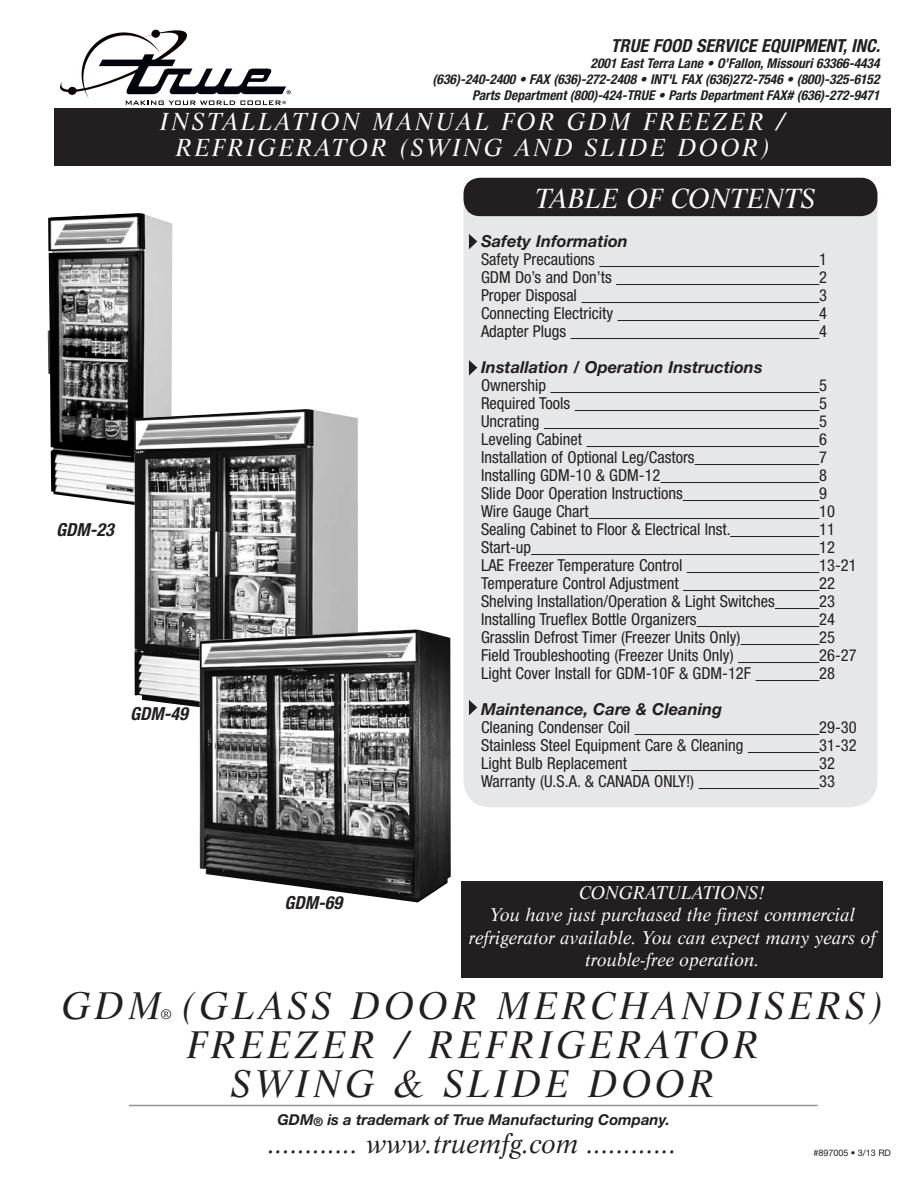
<style>
.page{position:relative;width:918px;height:1188px;background:#fff}
.page>*{position:absolute;margin:0;border:0;box-sizing:border-box;transform-origin:0 0}
.t1{font:italic 37.5px "Life LT Std";letter-spacing:.1em;color:#231f20}
.t2{font:italic 27px "Life LT Std";color:#231f20}
.t3{font:italic 27px "Life LT Std";color:#fff}
.t4{font:italic 24px "Life LT Std";letter-spacing:.1em;color:#fff}
.t5{font:italic 18px "Life LT Std";color:#fff}
.t6{font:italic 700 condensed 18px "Helvetica Neue LT Std";color:#231f20}
.t7{font:condensed 16.5px "Helvetica Neue LT Std";color:#231f20}
.t8{font:italic 700 16.5px "Helvetica Neue LT Std";color:#231f20}
.t9{font:italic 700 15px "Helvetica Neue LT Std";color:#231f20}
.t10{font:italic 700 condensed 13.5px "Helvetica Neue LT Std";color:#231f20}
.t11{font:italic 13.5px "Life LT Std";color:#231f20}
.t12{font:9px "Helvetica Neue LT Std";color:#231f20}
.s1{font-size:12px}
</style>
<div class="page">
<div style="left:464px;top:180px;width:414px;height:627px;background:#e6e7e9;border-radius:27px"></div>
<div style="left:464px;top:178px;width:414px;height:38px;background:#231f20;border-radius:16px"></div>
<hr style="left:599px;top:266px;width:220px;height:1px;background:#231f20">
<hr style="left:616px;top:284px;width:203px;height:1px;background:#231f20">
<hr style="left:581px;top:302px;width:238px;height:1px;background:#231f20">
<hr style="left:617px;top:320px;width:202px;height:1px;background:#231f20">
<hr style="left:571px;top:338px;width:248px;height:1px;background:#231f20">
<hr style="left:550px;top:392px;width:269px;height:1px;background:#231f20">
<hr style="left:575px;top:410px;width:244px;height:1px;background:#231f20">
<hr style="left:544px;top:428px;width:275px;height:1px;background:#231f20">
<hr style="left:587px;top:446px;width:232px;height:1px;background:#231f20">
<hr style="left:695px;top:464px;width:124px;height:1px;background:#231f20">
<hr style="left:661px;top:482px;width:158px;height:1px;background:#231f20">
<hr style="left:683px;top:500px;width:136px;height:1px;background:#231f20">
<hr style="left:589px;top:518px;width:230px;height:1px;background:#231f20">
<hr style="left:730px;top:536px;width:89px;height:1px;background:#231f20">
<hr style="left:531px;top:554px;width:288px;height:1px;background:#231f20">
<hr style="left:687px;top:572px;width:132px;height:1px;background:#231f20">
<hr style="left:683px;top:590px;width:136px;height:1px;background:#231f20">
<hr style="left:775px;top:608px;width:44px;height:1px;background:#231f20">
<hr style="left:697px;top:626px;width:122px;height:1px;background:#231f20">
<hr style="left:740px;top:644px;width:79px;height:1px;background:#231f20">
<hr style="left:738px;top:662px;width:81px;height:1px;background:#231f20">
<hr style="left:756px;top:680px;width:63px;height:1px;background:#231f20">
<hr style="left:635px;top:734px;width:184px;height:1px;background:#231f20">
<hr style="left:748px;top:752px;width:71px;height:1px;background:#231f20">
<hr style="left:631px;top:770px;width:188px;height:1px;background:#231f20">
<hr style="left:699px;top:788px;width:120px;height:1px;background:#231f20">
<div style="left:54px;top:108px;width:837px;height:57px;background:#231f20"></div>
<svg style="left:469px;top:234px;width:8px;height:15px"></svg>
<svg style="left:469px;top:360px;width:8px;height:16px"></svg>
<svg style="left:469px;top:700px;width:8px;height:15px"></svg>
<img style="left:48px;top:213px;width:125px;height:292px">
<hr style="left:129px;top:1105px;width:689px;height:1px;background:#939598">
<div style="left:461px;top:881px;width:422px;height:97px;background:#231f20"></div>
<img style="left:134px;top:409px;width:224px;height:312px">
<img style="left:200px;top:629px;width:251px;height:273px">
<svg style="left:60px;top:29px;width:231px;height:76px"></svg>
<p class="t6" style="left:611px;top:35px;width:271px">TRUE FOOD SERVICE EQUIPMENT, INC.</p>
<p class="t10" style="left:591px;top:55px;width:290px">2001 East Terra Lane • O’Fallon, Missouri 63366-4434</p>
<p class="t10" style="left:433px;top:71px;width:448px">(636)-240-2400 • FAX (636)-272-2408 • INT'L FAX (636)272-7546 • (800)-325-6152</p>
<p class="t10" style="left:472px;top:87px;width:409px">Parts Department (800)-424-TRUE • Parts Department FAX# (636)-272-9471</p>
<p class="t6" style="left:56px;top:518px;width:59px">GDM-23</p>
<p class="t4" style="left:160px;top:107px;width:627px">INSTALLATION MANUAL FOR GDM FREEZER /</p>
<p class="t4" style="left:176px;top:133px;width:596px">REFRIGERATOR (SWING AND SLIDE DOOR)</p>
<p class="t6" style="left:130px;top:703px;width:59px">GDM-49</p>
<p class="t3" style="left:535px;top:182px;width:282px">TABLE OF CONTENTS</p>
<p class="t8" style="left:481px;top:231px;width:148px">Safety Information</p>
<p class="t7" style="left:481px;top:250px;width:115px">Safety Precautions</p>
<p class="t7" style="left:819px;top:250px;width:9px">1</p>
<p class="t7" style="left:481px;top:268px;width:132px">GDM Do’s and Don’ts</p>
<p class="t7" style="left:819px;top:268px;width:9px">2</p>
<p class="t7" style="left:481px;top:286px;width:97px">Proper Disposal</p>
<p class="t7" style="left:819px;top:286px;width:9px">3</p>
<p class="t7" style="left:481px;top:304px;width:134px">Connecting Electricity</p>
<p class="t7" style="left:819px;top:304px;width:9px">4</p>
<p class="t7" style="left:481px;top:322px;width:87px">Adapter Plugs</p>
<p class="t7" style="left:819px;top:322px;width:9px">4</p>
<p class="t8" style="left:481px;top:357px;width:283px">Installation / Operation Instructions</p>
<p class="t7" style="left:481px;top:376px;width:67px">Ownership</p>
<p class="t7" style="left:819px;top:376px;width:9px">5</p>
<p class="t7" style="left:481px;top:394px;width:91px">Required Tools</p>
<p class="t7" style="left:819px;top:394px;width:9px">5</p>
<p class="t7" style="left:481px;top:412px;width:60px">Uncrating</p>
<p class="t7" style="left:819px;top:412px;width:9px">5</p>
<p class="t7" style="left:481px;top:430px;width:103px">Leveling Cabinet</p>
<p class="t7" style="left:819px;top:430px;width:9px">6</p>
<p class="t7" style="left:481px;top:448px;width:215px">Installation of Optional Leg/Castors</p>
<p class="t7" style="left:819px;top:448px;width:9px">7</p>
<p class="t7" style="left:481px;top:466px;width:181px">Installing GDM-10 &amp; GDM-12</p>
<p class="t7" style="left:819px;top:466px;width:9px">8</p>
<p class="t7" style="left:481px;top:484px;width:203px">Slide Door Operation Instructions</p>
<p class="t7" style="left:819px;top:484px;width:9px">9</p>
<p class="t7" style="left:481px;top:502px;width:109px">Wire Gauge Chart</p>
<p class="t7" style="left:819px;top:502px;width:17px">10</p>
<p class="t7" style="left:481px;top:520px;width:251px">Sealing Cabinet to Floor &amp; Electrical Inst.</p>
<p class="t7" style="left:819px;top:520px;width:17px">11</p>
<p class="t7" style="left:481px;top:538px;width:52px">Start-up</p>
<p class="t7" style="left:819px;top:538px;width:17px">12</p>
<p class="t7" style="left:481px;top:556px;width:203px">LAE Freezer Temperature Control</p>
<p class="t7" style="left:819px;top:556px;width:39px">13-21</p>
<p class="t7" style="left:481px;top:574px;width:199px">Temperature Control Adjustment</p>
<p class="t7" style="left:819px;top:574px;width:17px">22</p>
<p class="t7" style="left:481px;top:592px;width:295px">Shelving Installation/Operation &amp; Light Switches</p>
<p class="t7" style="left:819px;top:592px;width:17px">23</p>
<p class="t7" style="left:481px;top:610px;width:217px">Installing Trueflex Bottle Organizers</p>
<p class="t7" style="left:819px;top:610px;width:17px">24</p>
<p class="t7" style="left:481px;top:628px;width:261px">Grasslin Defrost Timer (Freezer Units Only)</p>
<p class="t7" style="left:819px;top:628px;width:17px">25</p>
<p class="t7" style="left:481px;top:646px;width:254px">Field Troubleshooting (Freezer Units Only)</p>
<p class="t7" style="left:819px;top:646px;width:39px">26-27</p>
<p class="t7" style="left:481px;top:664px;width:272px">Light Cover Install for GDM-10F &amp; GDM-12F</p>
<p class="t7" style="left:819px;top:664px;width:17px">28</p>
<p class="t8" style="left:481px;top:699px;width:243px">Maintenance, Care &amp; Cleaning</p>
<p class="t7" style="left:481px;top:718px;width:151px">Cleaning Condenser Coil</p>
<p class="t7" style="left:819px;top:718px;width:39px">29-30</p>
<p class="t7" style="left:481px;top:736px;width:264px">Stainless Steel Equipment Care &amp; Cleaning</p>
<p class="t7" style="left:819px;top:736px;width:39px">31-32</p>
<p class="t7" style="left:481px;top:754px;width:147px">Light Bulb Replacement</p>
<p class="t7" style="left:819px;top:754px;width:17px">32</p>
<p class="t7" style="left:481px;top:772px;width:215px">Warranty (U.S.A. &amp; CANADA ONLY!)</p>
<p class="t7" style="left:819px;top:772px;width:17px">33</p>
<p class="t6" style="left:285px;top:892px;width:59px">GDM-69</p>
<p class="t5" style="left:579px;top:882px;width:187px">CONGRATULATIONS!</p>
<p class="t5" style="left:490px;top:904px;width:367px">You have just purchased the finest commercial</p>
<p class="t5" style="left:469px;top:927px;width:409px">refrigerator available. You can expect many years of</p>
<p class="t5" style="left:585px;top:949px;width:176px">trouble-free operation.</p>
<p class="t1" style="left:61px;top:983px;width:824px">GDM (GLASS DOOR MERCHANDISERS)</p>
<p class="t1" style="left:187px;top:1022px;width:573px">FREEZER / REFRIGERATOR</p>
<p class="t1" style="left:231px;top:1061px;width:485px">SWING &amp; SLIDE DOOR</p>
<p class="t11" style="left:161px;top:1007px;width:12px">®</p>
<p class="t9" style="left:278px;top:1110px;width:394px">GDM<span class="s1">®</span> is a trademark of True Manufacturing Company.</p>
<p class="t2" style="left:268px;top:1127px;width:410px">............ www.truemfg.com ............</p>
<p class="t12" style="left:813px;top:1147px;width:79px">#897005 • 3/13 RD</p>
</div>
